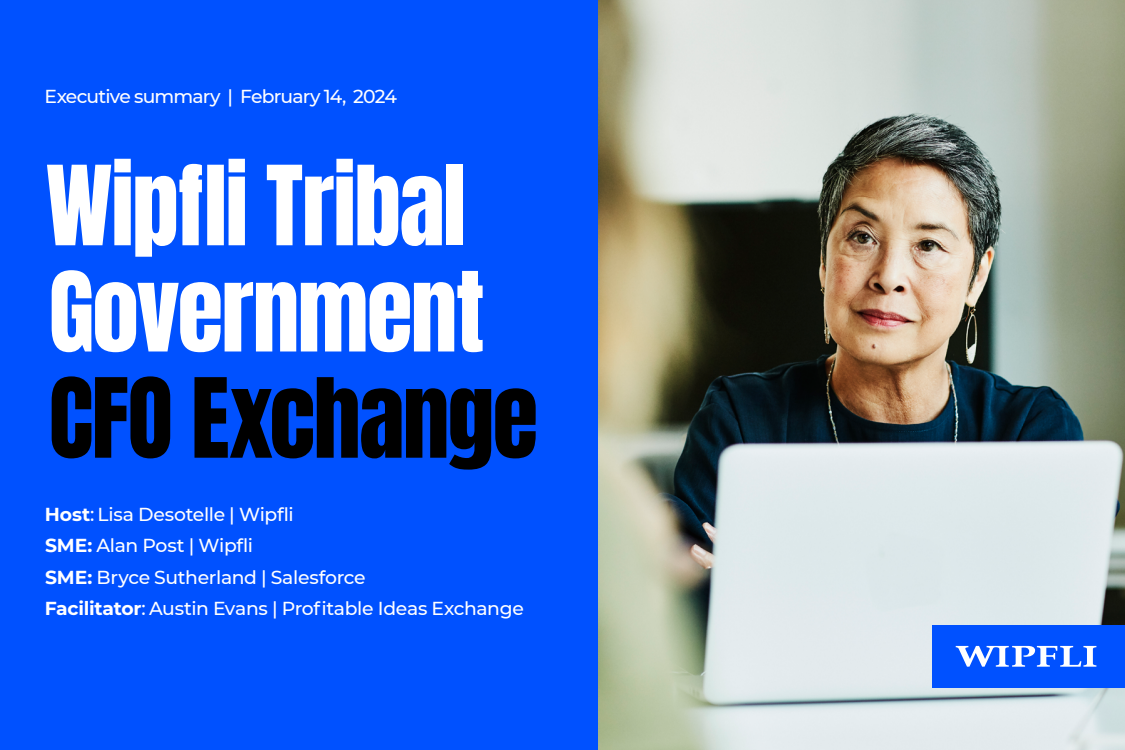
<style>
.page{position:relative;width:1125px;height:750px;background:#fff}
.page>*{position:absolute;margin:0;border:0;box-sizing:border-box;transform-origin:0 0}
.t1{font:93.75px/106.2px "Anton";letter-spacing:-.02em;color:#fff}
.t2{font:93.75px "Anton";letter-spacing:-.02em;color:#000}
.t3{font:500 18.75px/31.5px "Montserrat";letter-spacing:-.02em;color:#fff}
.t4{font:500 18.75px "Montserrat";letter-spacing:-.045em;color:#fff}
.s1{font-weight:700}
</style>
<div class="page">
<img style="left:598px;top:0;width:527px;height:750px">
<div style="left:0;top:0;width:598px;height:750px;background:#0051ff"></div>
<div style="left:933px;top:625px;width:192px;height:63px;background:#0051ff"></div>
<svg style="left:956px;top:646px;width:140px;height:21px"></svg>
<p class="t4" style="left:45px;top:83px;width:354px">Executive summary | February 14, 2024</p>
<h1 class="t1" style="left:46px;top:160px;width:440px">Wipfli Tribal<br>Government</h1>
<h1 class="t2" style="left:49px;top:371px;width:491px">CFO Exchange</h1>
<p class="t3" style="left:45px;top:497px;width:480px"><span class="s1">Host</span>: Lisa Desotelle | Wipfli<br><span class="s1">SME:</span> Alan Post | Wipfli<br><span class="s1">SME:</span> Bryce Sutherland | Salesforce<br><span class="s1">Facilitator</span>: Austin Evans | Profitable Ideas Exchange</p>
</div>
